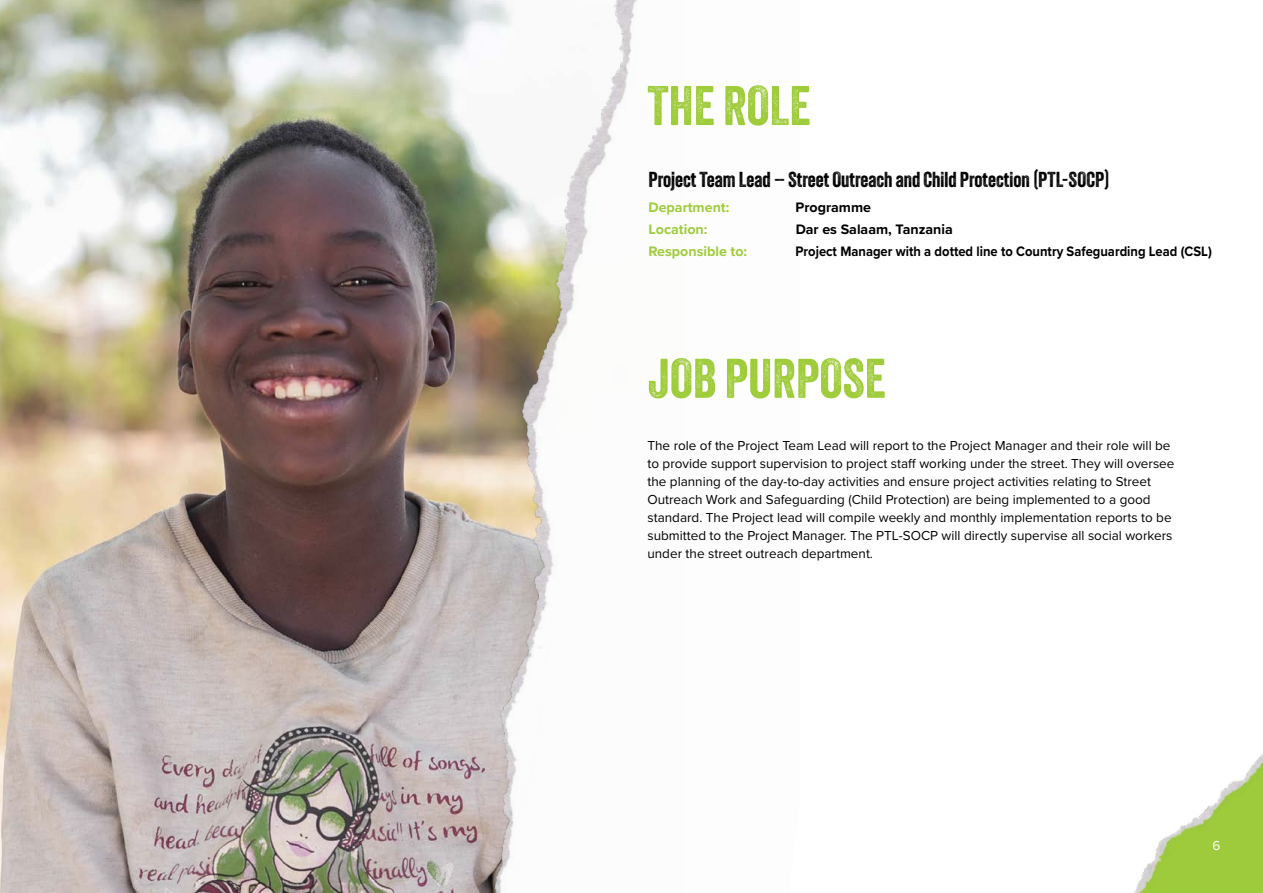
<style>
.page{position:relative;width:1263px;height:893px;background:#fff}
.page>*{position:absolute;margin:0;border:0;box-sizing:border-box;transform-origin:0 0}
.t1{font:54px "Veneer";color:#9fcc3b}
.t2{font:21px "Veneer";color:#000}
.t3{font:700 14.25px "Proxima Nova";color:#000;scale:.91 1}
.t4{font:700 14.25px "Proxima Nova";color:#9fcc3b}
.t5{font:700 14.25px "Proxima Nova";color:#000}
.t6{font:13.5px/18px "Proxima Nova";color:#000}
.t7{font:13.5px "Proxima Nova";color:#fff}
</style>
<div class="page">
<img style="left:1134px;top:754px;width:129px;height:139px">
<img style="left:0;top:0;width:428px;height:893px">
<img style="left:428px;top:0;width:209px;height:893px">
<h1 class="t1" style="left:647px;top:73px;width:165px">THE ROLE</h1>
<h2 class="t2" style="left:648px;top:167px;width:463px">Project Team Lead – Street Outreach and Child Protection (PTL-SOCP)</h2>
<p class="t4" style="left:648px;top:196px;width:82px">Department:</p>
<p class="t5" style="left:795px;top:196px;width:77px">Programme</p>
<p class="t4" style="left:648px;top:219px;width:60px">Location:</p>
<p class="t5" style="left:796px;top:219px;width:159px">Dar es Salaam, Tanzania</p>
<p class="t4" style="left:648px;top:241px;width:100px">Responsible to:</p>
<p class="t3" style="left:795px;top:241px;width:459px">Project Manager with a dotted line to Country Safeguarding Lead (CSL)</p>
<h1 class="t1" style="left:647px;top:346px;width:240px">JOB PURPOSE</h1>
<p class="t6" style="left:647px;top:436px;width:529px">The role of the Project Team Lead will report to the Project Manager and their role will be to provide support supervision to project staff working under the street. They will oversee the planning of the day-to-day activities and ensure project activities relating to Street Outreach Work and Safeguarding (Child Protection) are being implemented to a good standard. The Project lead will compile weekly and monthly implementation reports to be submitted to the Project Manager. The PTL-SOCP will directly supervise all social workers under the street outreach department.</p>
<p class="t7" style="left:1212px;top:835px;width:9px">6</p>
</div>
